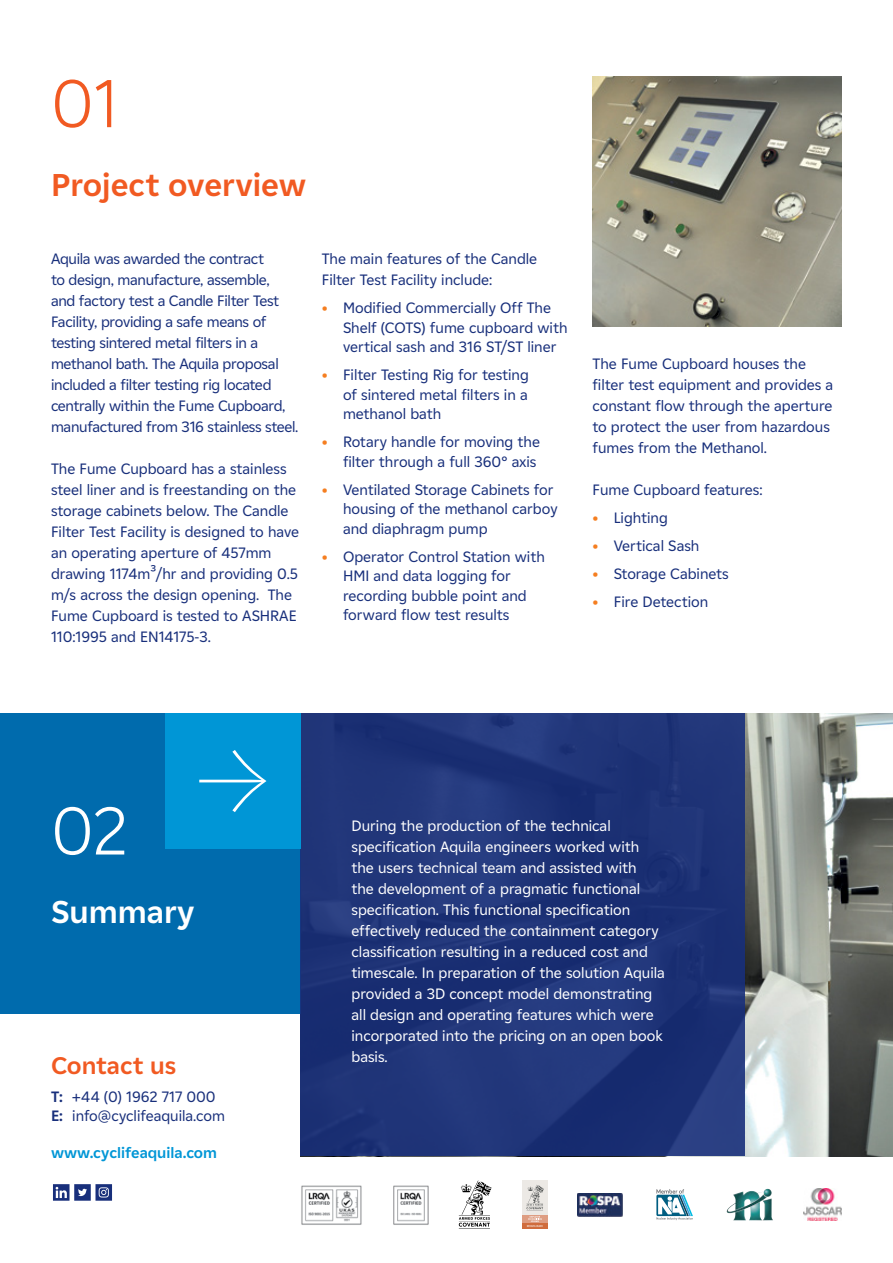
<style>
.page{position:relative;width:893px;height:1263px;background:#fff}
.page>*{position:absolute;margin:0;border:0;box-sizing:border-box;transform-origin:0 0}
.t1{font:300 67.5px "EDF2020";color:#fff}
.t2{font:300 67.5px "EDF2020";color:#f15a22}
.t3{font:700 31.5px "EDF2020";color:#f15a22}
.t4{font:700 31.5px "EDF2020";color:#fff}
.t5{font:700 24px "EDF2020";color:#f15a22}
.t6{font:15px/21px "EDF2020";color:#182f7b}
.t7{font:15px/21px "EDF2020";color:#fff}
.t8{font:15px/21px "EDF2020";letter-spacing:-.02em;color:#182f7b}
.t9{font:700 15px "EDF2020";color:#0096d6}
.s1{font-weight:700;color:#f57e20}
.s2{font-weight:700}
</style>
<div class="page">
<img style="left:745px;top:713px;width:148px;height:443px">
<div style="left:0;top:713px;width:300px;height:301px;background:#006bad"></div>
<img style="left:592px;top:77px;width:250px;height:249px">
<div style="left:300px;top:713px;width:445px;height:443px;background:#1f3478"></div>
<div style="left:165px;top:713px;width:135px;height:136px;background:#0096d6"></div>
<svg style="left:199px;top:750px;width:67px;height:62px"></svg>
<img style="left:578px;top:1193px;width:45px;height:23px">
<svg style="left:763px;top:1189px;width:9px;height:8px"></svg>
<svg style="left:656px;top:1189px;width:37px;height:31px"></svg>
<img style="left:804px;top:1189px;width:38px;height:31px">
<img style="left:301px;top:1185px;width:61px;height:40px">
<img style="left:394px;top:1185px;width:34px;height:40px">
<div style="left:522px;top:1180px;width:25px;height:35px;background:#ece9e5"></div>
<div style="left:522px;top:1223px;width:25px;height:6px;background:#d06c3c"></div>
<div style="left:522px;top:1215px;width:25px;height:8px;background:#de9d82"></div>
<svg style="left:527px;top:1216px;width:16px;height:11px"></svg>
<svg style="left:526px;top:1185px;width:18px;height:25px"></svg>
<svg style="left:459px;top:1180px;width:33px;height:47px"></svg>
<svg style="left:53px;top:1184px;width:59px;height:17px"></svg>
<h1 class="t2" style="left:51px;top:56px;width:68px">01</h1>
<h2 class="t3" style="left:51px;top:163px;width:257px">Project overview</h2>
<p class="t8" style="left:51px;top:248px;width:249px">Aquila was awarded the contract<br>to design, manufacture, assemble,<br>and factory test a Candle Filter Test Facility, providing a safe means of testing sintered metal filters in a methanol bath. The Aquila proposal included a filter testing rig located centrally within the Fume Cupboard, manufactured from 316 stainless steel.</p>
<p class="t6" style="left:51px;top:458px;width:250px">The Fume Cupboard has a stainless steel liner and is freestanding on the storage cabinets below. The Candle Filter Test Facility is designed to have an operating aperture of 457mm drawing 1174m³/hr and providing 0.5 m/s across the design opening. The Fume Cupboard is tested to ASHRAE 110:1995 and EN14175-3.</p>
<p class="t6" style="left:322px;top:248px;width:217px">The main features of the Candle<br>Filter Test Facility include:</p>
<p class="t6" style="left:343px;top:297px;width:226px;line-height:19.5px;text-indent:-21px"><span class="s1">•</span> Modified Commercially Off The<br>Shelf (COTS) fume cupboard with vertical sash and 316 ST/ST liner</p>
<p class="t6" style="left:343px;top:365px;width:187px;line-height:19.5px;text-align:justify;text-indent:-21px"><span class="s1">•</span> Filter Testing Rig for testing of sintered metal filters in a methanol bath</p>
<p class="t6" style="left:322px;top:432px;width:220px;line-height:19.5px;text-align:right"><span class="s1">•</span> Rotary handle for moving the filter through a full 360° axis</p>
<p class="t6" style="left:343px;top:479px;width:216px;line-height:19.5px;text-indent:-21px"><span class="s1">•</span> Ventilated Storage Cabinets for housing of the methanol carboy and diaphragm pump</p>
<p class="t6" style="left:343px;top:546px;width:203px;line-height:19.5px;text-indent:-21px"><span class="s1">•</span> Operator Control Station with<br>HMI and data logging for recording bubble point and forward flow test results</p>
<p class="t6" style="left:592px;top:353px;width:242px">The Fume Cupboard houses the filter test equipment and provides a constant flow through the aperture to protect the user from hazardous fumes from the Methanol.</p>
<p class="t6" style="left:592px;top:479px;width:172px">Fume Cupboard features:</p>
<p class="t6" style="left:592px;top:507px;width:77px"><span class="s1">•</span> Lighting</p>
<p class="t6" style="left:592px;top:535px;width:108px"><span class="s1">•</span> Vertical Sash</p>
<p class="t6" style="left:592px;top:563px;width:138px"><span class="s1">•</span> Storage Cabinets</p>
<p class="t6" style="left:592px;top:591px;width:117px"><span class="s1">•</span> Fire Detection</p>
<h1 class="t1" style="left:51px;top:784px;width:78px">02</h1>
<h2 class="t4" style="left:51px;top:890px;width:145px">Summary</h2>
<h3 class="t5" style="left:51px;top:1048px;width:127px">Contact us</h3>
<p class="t6" style="left:51px;top:1086px;width:175px;line-height:19.5px"><span class="s2">T:</span> +44 (0) 1962 717 000<br><span class="s2">E:</span> info@cyclifeaquila.com</p>
<p class="t9" style="left:51px;top:1142px;width:167px">www.cyclifeaquila.com</p>
<p class="t7" style="left:351px;top:815px;width:315px">During the production of the technical specification Aquila engineers worked with the users technical team and assisted with<br>the development of a pragmatic functional specification. This functional specification effectively reduced the containment category classification resulting in a reduced cost and timescale. In preparation of the solution Aquila provided a 3D concept model demonstrating all design and operating features which were incorporated into the pricing on an open book basis.</p>
</div>
